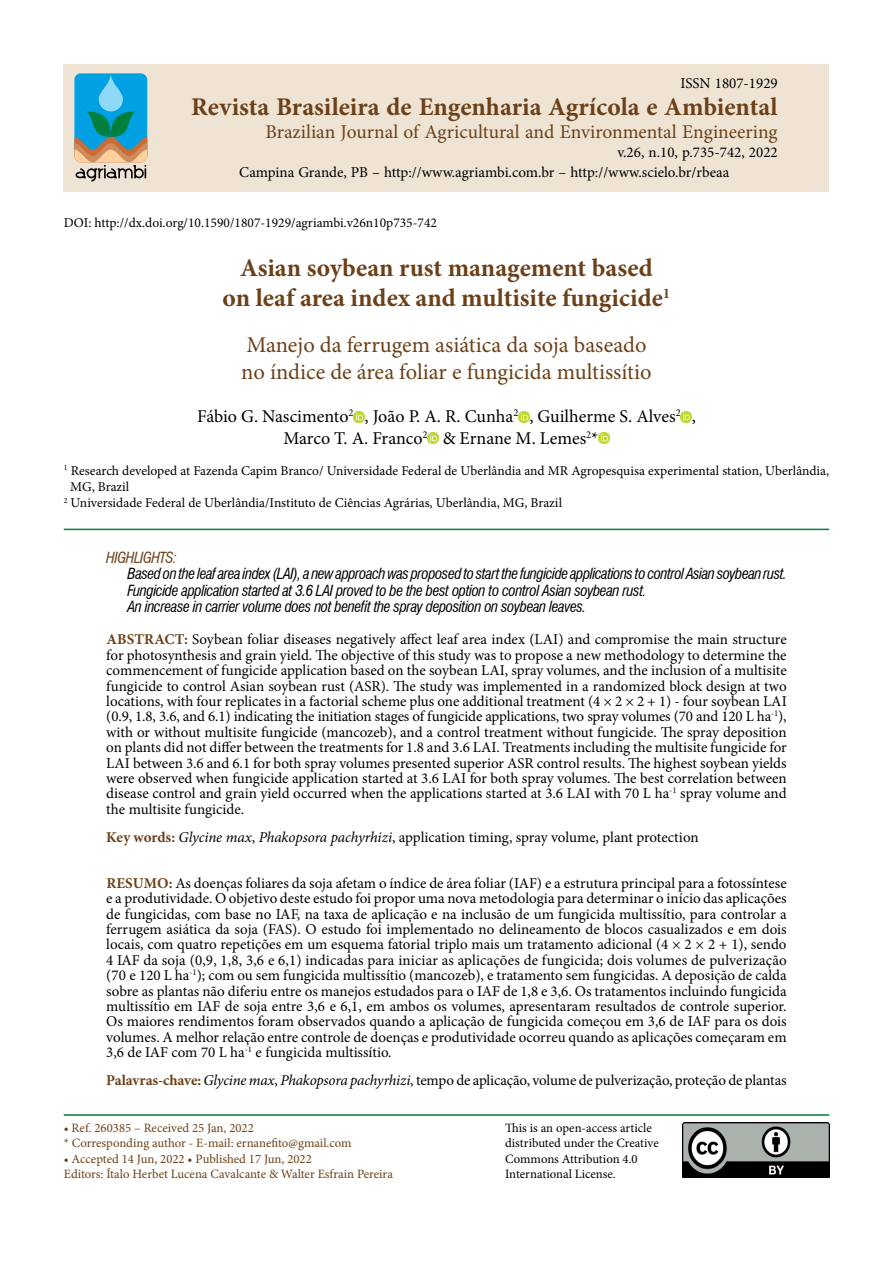
<style>
.page{position:relative;width:893px;height:1263px;background:#fff}
.page>*{position:absolute;margin:0;border:0;box-sizing:border-box;transform-origin:0 0}
.t1{font:700 25.5px/30.6px "Minion Pro";color:#6c4119;text-align:center}
.t2{font:22.5px/27px "Minion Pro";color:#6c4119}
.t3{font:19.5px "Minion Pro";color:#6c4119}
.t4{font:18px/21.6px "Minion Pro";letter-spacing:-.005em;color:#000}
.t5{font:15px/15.3px "Minion Pro";letter-spacing:-.005em;color:#000;text-align:justify}
.t6{font:italic condensed 15px/16.5px "Swiss 721 BT";letter-spacing:-.03em;color:#000}
.t7{font:italic condensed 15px "Swiss 721 BT";letter-spacing:-.03em;color:#6c4119}
.t8{font:13.5px "Minion Pro";color:#000}
.t9{font:12.75px/15.3px "Minion Pro";color:#6c4119}
.t10{font:12.75px/15.3px "Minion Pro";color:#000}
.s1{font-weight:700;color:#6c4119}
.s2{font-style:italic}
</style>
<div class="page">
<div style="left:64px;top:64px;width:765px;height:127px;background:#efe3d4"></div>
<img style="left:682px;top:1123px;width:147px;height:55px">
<svg style="left:74px;top:73px;width:73px;height:109px;background:#53a2b4"></svg>
<hr style="left:64px;top:1114px;width:765px;height:2px;background:#007f3e">
<svg style="left:354px;top:411px;width:10px;height:11px"></svg>
<svg style="left:518px;top:411px;width:11px;height:11px"></svg>
<svg style="left:681px;top:411px;width:11px;height:11px"></svg>
<svg style="left:428px;top:433px;width:11px;height:11px"></svg>
<svg style="left:599px;top:433px;width:10px;height:11px"></svg>
<hr style="left:64px;top:529px;width:765px;height:1px;background:#007f3e">
<p class="t5" style="left:680px;top:76px;width:99px">ISSN 1807-1929</p>
<h1 class="t1" style="left:191px;top:91px;width:588px">Revista Brasileira de Engenharia Agrícola e Ambiental</h1>
<h3 class="t3" style="left:265px;top:119px;width:514px">Brazilian Journal of Agricultural and Environmental Engineering</h3>
<p class="t5" style="left:617px;top:145px;width:162px">v.26, n.10, p.735-742, 2022</p>
<p class="t5" style="left:239px;top:164px;width:492px">Campina Grande, PB – http://www.agriambi.com.br – http://www.scielo.br/rbeaa</p>
<p class="t8" style="left:64px;top:214px;width:375px">DOI: http://dx.doi.org/10.1590/1807-1929/agriambi.v26n10p735-742</p>
<h1 class="t1" style="left:223px;top:252px;width:449px">Asian soybean rust management based<br>on leaf area index and multisite fungicide<sup>1</sup></h1>
<h2 class="t2" style="left:241px;top:332px;width:412px">Manejo da ferrugem asiática da soja baseado no índice de área foliar e fungicida multissítio</h2>
<p class="t4" style="left:283px;top:406px;width:414px;text-indent:-86px">Fábio G. Nascimento<sup>2</sup> , João P. A. R. Cunha<sup>2</sup> , Guilherme S. Alves<sup>2</sup> ,<br>Marco T. A. Franco<sup>2</sup> &amp; Ernane M. Lemes<sup>2</sup>*</p>
<p class="t8" style="left:64px;top:462px;width:767px"><sup>1</sup> Research developed at Fazenda Capim Branco/ Universidade Federal de Uberlândia and MR Agropesquisa experimental station, Uberlândia,</p>
<p class="t8" style="left:70px;top:478px;width:61px">MG, Brazil</p>
<p class="t8" style="left:64px;top:494px;width:500px"><sup>2</sup> Universidade Federal de Uberlândia/Instituto de Ciências Agrárias, Uberlândia, MG, Brazil</p>
<p class="t7" style="left:106px;top:548px;width:72px">HIGHLIGHTS:</p>
<p class="t6" style="left:128px;top:566px;width:661px">Based on the leaf area index (LAI), a new approach was proposed to start the fungicide applications to control Asian soybean rust.<br>Fungicide application started at 3.6 LAI proved to be the best option to control Asian soybean rust.<br>An increase in carrier volume does not benefit the spray deposition on soybean leaves.</p>
<p class="t5" style="left:106px;top:632px;width:682px"><span class="s1">ABSTRACT:</span> Soybean foliar diseases negatively affect leaf area index (LAI) and compromise the main structure for photosynthesis and grain yield. The objective of this study was to propose a new methodology to determine the commencement of fungicide application based on the soybean LAI, spray volumes, and the inclusion of a multisite fungicide to control Asian soybean rust (ASR). The study was implemented in a randomized block design at two locations, with four replicates in a factorial scheme plus one additional treatment (4 × 2 × 2 + 1) - four soybean LAI (0.9, 1.8, 3.6, and 6.1) indicating the initiation stages of fungicide applications, two spray volumes (70 and 120 L ha<sup>-1</sup>), with or without multisite fungicide (mancozeb), and a control treatment without fungicide. The spray deposition on plants did not differ between the treatments for 1.8 and 3.6 LAI. Treatments including the multisite fungicide for LAI between 3.6 and 6.1 for both spray volumes presented superior ASR control results. The highest soybean yields were observed when fungicide application started at 3.6 LAI for both spray volumes. The best correlation between disease control and grain yield occurred when the applications started at 3.6 LAI with 70 L ha<sup>-1</sup> spray volume and the multisite fungicide.</p>
<p class="t5" style="left:106px;top:829px;width:594px"><span class="s1">Key words:</span> <span class="s2">Glycine max</span>, <span class="s2">Phakopsora pachyrhizi</span>, application timing, spray volume, plant protection</p>
<p class="t5" style="left:106px;top:875px;width:682px"><span class="s1">RESUMO:</span> As doenças foliares da soja afetam o índice de área foliar (IAF) e a estrutura principal para a fotossíntese e a produtividade. O objetivo deste estudo foi propor uma nova metodologia para determinar o início das aplicações de fungicidas, com base no IAF, na taxa de aplicação e na inclusão de um fungicida multissítio, para controlar a ferrugem asiática da soja (FAS). O estudo foi implementado no delineamento de blocos casualizados e em dois locais, com quatro repetições em um esquema fatorial triplo mais um tratamento adicional (4 × 2 × 2 + 1), sendo 4 IAF da soja (0,9, 1,8, 3,6 e 6,1) indicadas para iniciar as aplicações de fungicida; dois volumes de pulverização (70 e 120 L ha<sup>-1</sup>); com ou sem fungicida multissítio (mancozeb), e tratamento sem fungicidas. A deposição de calda sobre as plantas não diferiu entre os manejos estudados para o IAF de 1,8 e 3,6. Os tratamentos incluindo fungicida multissítio em IAF de soja entre 3,6 e 6,1, em ambos os volumes, apresentaram resultados de controle superior.<br>Os maiores rendimentos foram observados quando a aplicação de fungicida começou em 3,6 de IAF para os dois volumes. A melhor relação entre controle de doenças e produtividade ocorreu quando as aplicações começaram em 3,6 de IAF com 70 L ha<sup>-1</sup> e fungicida multissítio.</p>
<p class="t5" style="left:106px;top:1073px;width:682px"><span class="s1">Palavras-chave:</span> <span class="s2">Glycine max</span>, <span class="s2">Phakopsora pachyrhizi</span>, tempo de aplicação, volume de pulverização, proteção de plantas</p>
<p class="t9" style="left:64px;top:1120px;width:289px">• Ref. 260385 – Received 25 Jan, 2022<br>* Corresponding author - E-mail: ernanefito@gmail.com</p>
<p class="t9" style="left:64px;top:1151px;width:331px">• Accepted 14 Jun, 2022 • Published 17 Jun, 2022<br>Editors: Ítalo Herbet Lucena Cavalcante &amp; Walter Esfrain Pereira</p>
<p class="t10" style="left:505px;top:1120px;width:155px">This is an open-access article distributed under the Creative<br>Commons Attribution 4.0<br>International License.</p>
</div>
